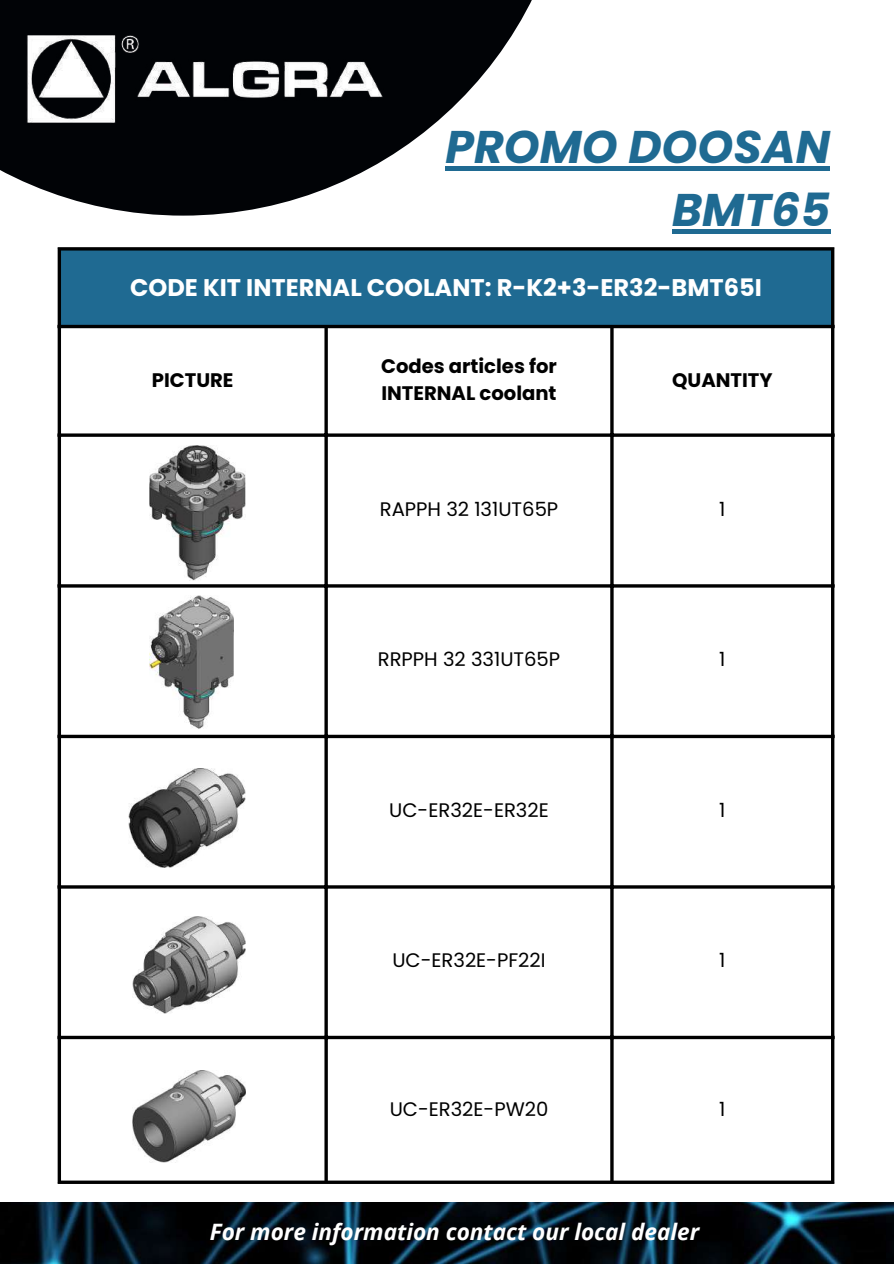
<style>
.page{position:relative;width:894px;height:1264px;background:#fff}
.page>*{position:absolute;margin:0;border:0;box-sizing:border-box;transform-origin:0 0}
.t1{font:italic 700 45.75px/63px "Poppins";color:#1f6a92;text-align:right}
.t2{font:700 24px "Poppins";color:#fff}
.t3{font:italic 700 22.5px "Open Sans";color:#fff}
.t4{font:19.5px "Poppins";color:#000}
.t5{font:700 19.5px/27px "Poppins";color:#000}
</style>
<div class="page">
<svg style="left:424px;top:0;width:108px;height:133px;fill:#010306"></svg>
<div style="left:445px;top:166px;width:384px;height:5px;background:#1f6a92"></div>
<div style="left:672px;top:229px;width:157px;height:5px;background:#1f6a92"></div>
<img style="left:0;top:1202px;width:893px;height:61px">
<img style="left:0;top:0;width:424px;height:216px">
<div style="left:59px;top:248px;width:773px;height:79px;background:#1f6a92"></div>
<svg style="left:61px;top:328px;width:769px;height:105px"></svg>
<hr style="left:58px;top:250px;width:3px;height:930px;background:#000">
<svg style="left:324px;top:328px;width:4px;height:852px;fill:#000"></svg>
<hr style="left:610px;top:328px;width:3px;height:852px;background:#000">
<svg style="left:830px;top:250px;width:4px;height:930px;fill:#000"></svg>
<hr style="left:58px;top:247px;width:776px;height:3px;background:#000">
<hr style="left:58px;top:325px;width:776px;height:3px;background:#000">
<svg style="left:61px;top:433px;width:773px;height:4px;fill:#000"></svg>
<hr style="left:58px;top:584px;width:776px;height:3px;background:#000">
<svg style="left:61px;top:734px;width:773px;height:4px;fill:#000"></svg>
<hr style="left:58px;top:885px;width:776px;height:3px;background:#000">
<svg style="left:61px;top:1035px;width:773px;height:4px;fill:#000"></svg>
<hr style="left:58px;top:1180px;width:776px;height:3px;background:#000">
<img style="left:150px;top:445px;width:95px;height:135px">
<img style="left:150px;top:595px;width:83px;height:134px">
<img style="left:128px;top:768px;width:117px;height:99px">
<img style="left:132px;top:916px;width:114px;height:97px">
<img style="left:132px;top:1070px;width:114px;height:92px">
<h1 class="t1" style="left:445px;top:116px;width:386px">PROMO DOOSAN<br>BMT65</h1>
<p class="t2" style="left:130px;top:270px;width:633px">CODE KIT INTERNAL COOLANT: R-K2+3-ER32-BMT65I</p>
<p class="t5" style="left:152px;top:366px;width:83px">PICTURE</p>
<p class="t5" style="left:381px;top:353px;width:177px">Codes articles for<br>INTERNAL coolant</p>
<p class="t5" style="left:672px;top:366px;width:102px">QUANTITY</p>
<p class="t4" style="left:379px;top:495px;width:180px">RAPPH 32 131UT65P</p>
<p class="t4" style="left:719px;top:495px;width:8px">1</p>
<p class="t4" style="left:377px;top:646px;width:184px">RRPPH 32 331UT65P</p>
<p class="t4" style="left:719px;top:646px;width:8px">1</p>
<p class="t4" style="left:389px;top:796px;width:161px">UC-ER32E-ER32E</p>
<p class="t4" style="left:719px;top:796px;width:8px">1</p>
<p class="t4" style="left:392px;top:946px;width:155px">UC-ER32E-PF22I</p>
<p class="t4" style="left:719px;top:946px;width:8px">1</p>
<p class="t4" style="left:389px;top:1095px;width:160px">UC-ER32E-PW20</p>
<p class="t4" style="left:719px;top:1095px;width:8px">1</p>
<p class="t3" style="left:210px;top:1216px;width:491px">For more information contact our local dealer</p>
</div>
